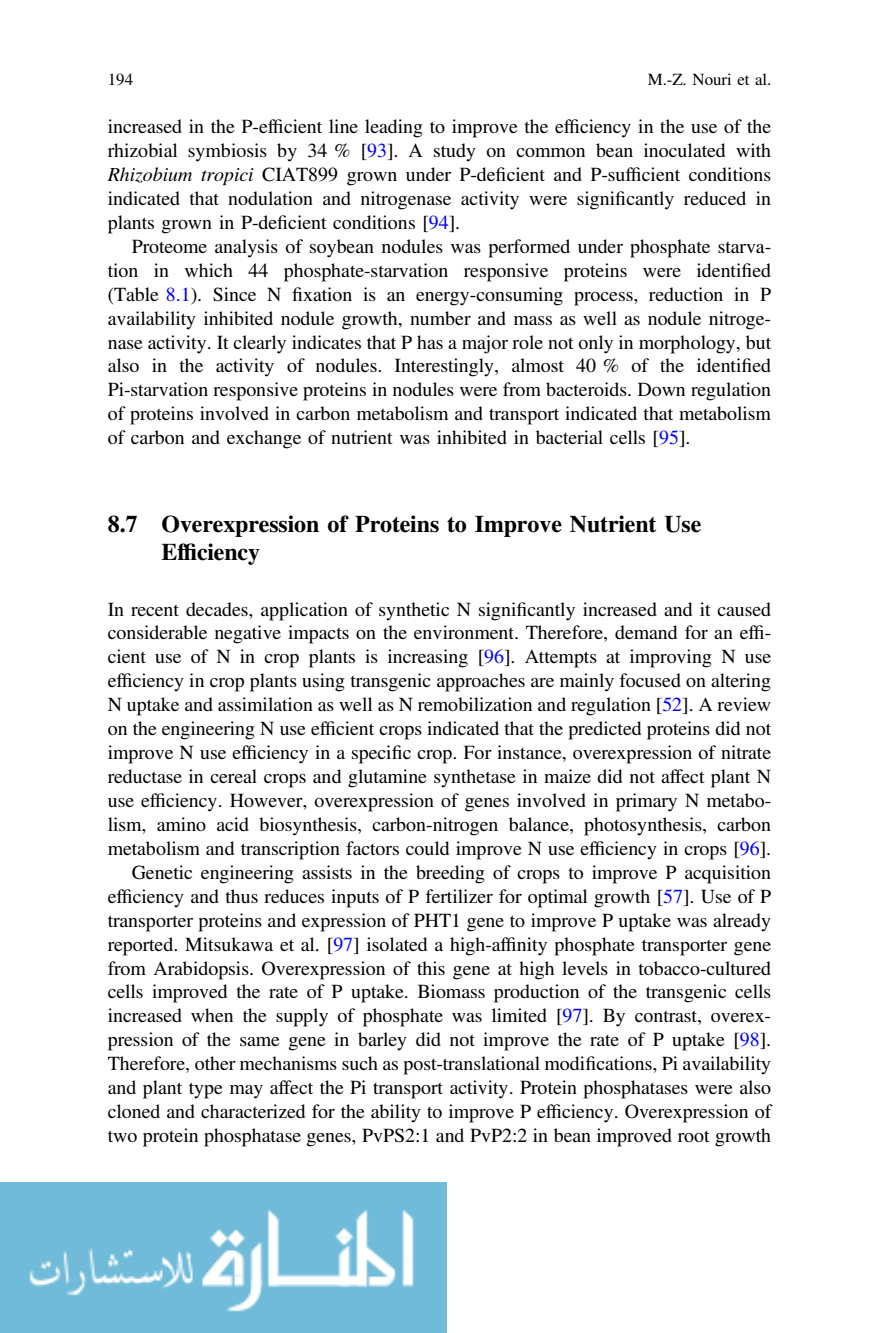
<style>
.page{position:relative;width:879px;height:1333px;background:#fff}
.page>*{position:absolute;margin:0;border:0;box-sizing:border-box;transform-origin:0 0}
.t1{font:24px/27.8px "Fyqfcw Ngcmrr Adv T Teeee 58 d 9.B";color:#000}
.t2{font:20px/24px "Gwlgfp Pywnlk Adv TT5 ada 87 cc";color:#000;text-align:justify}
.t3{font:17px "Gwlgfp Pywnlk Adv TT5 ada 87 cc";color:#000}
.s1{font-family:"Kbmtxw Htxxcw Adv TT5 ada 87 cc+fb"}
.s2{color:#00f}
.s3{font-family:"Nbwpsd Bcympp Adv T Tf 2 e 4 df 62.I"}
.s4{font-family:"Jvvkrh Yschrs Adv T Teeee 58 d 9.B+fb"}
</style>
<div class="page">
<img style="left:0;top:1182px;width:446px;height:150px">
<p class="t3" style="left:108px;top:73px;width:27px">194</p>
<p class="t3" style="left:648px;top:73px;width:125px">M.-Z. Nouri et al.</p>
<p class="t2" style="left:108px;top:117px;width:665px">increased in the P-ef<span class="s1">fi</span>cient line leading to improve the ef<span class="s1">fi</span>ciency in the use of the rhizobial symbiosis by 34 % [<span class="s2">93</span>]. A study on common bean inoculated with <span class="s3">Rhizobium tropici</span> CIAT899 grown under P-de<span class="s1">fi</span>cient and P-suf<span class="s1">fi</span>cient conditions indicated that nodulation and nitrogenase activity were signi<span class="s1">fi</span>cantly reduced in plants grown in P-de<span class="s1">fi</span>cient conditions [<span class="s2">94</span>].</p>
<p class="t2" style="left:108px;top:236px;width:665px;text-indent:24px">Proteome analysis of soybean nodules was performed under phosphate starva&shy;tion in which 44 phosphate-starvation responsive proteins were identi<span class="s1">fi</span>ed (Table <span class="s2">8.1</span>). Since N <span class="s1">fi</span>xation is an energy-consuming process, reduction in P availability inhibited nodule growth, number and mass as well as nodule nitroge&shy;nase activity. It clearly indicates that P has a major role not only in morphology, but also in the activity of nodules. Interestingly, almost 40 % of the identi<span class="s1">fi</span>ed Pi-starvation responsive proteins in nodules were from bacteroids. Down regulation of proteins involved in carbon metabolism and transport indicated that metabolism of carbon and exchange of nutrient was inhibited in bacterial cells [<span class="s2">95</span>].</p>
<p class="t1" style="left:162px;top:512px;width:541px;text-indent:-54px">8.7 Overexpression of Proteins to Improve Nutrient Use<br>Ef<span class="s4">fi</span>ciency</p>
<p class="t2" style="left:108px;top:599px;width:665px;text-align:right">In recent decades, application of synthetic N signi<span class="s1">fi</span>cantly increased and it caused considerable negative impacts on the environment. Therefore, demand for an ef<span class="s1">fi&shy;</span>cient use of N in crop plants is increasing [<span class="s2">96</span>]. Attempts at improving N use ef<span class="s1">fi</span>ciency in crop plants using transgenic approaches are mainly focused on altering N uptake and assimilation as well as N remobilization and regulation [<span class="s2">52</span>]. A review on the engineering N use ef<span class="s1">fi</span>cient crops indicated that the predicted proteins did not improve N use ef<span class="s1">fi</span>ciency in a speci<span class="s1">fi</span>c crop. For instance, overexpression of nitrate reductase in cereal crops and glutamine synthetase in maize did not affect plant N use ef<span class="s1">fi</span>ciency. However, overexpression of genes involved in primary N metabo&shy;lism, amino acid biosynthesis, carbon-nitrogen balance, photosynthesis, carbon metabolism and transcription factors could improve N use ef<span class="s1">fi</span>ciency in crops [<span class="s2">96</span>].<br>Genetic engineering assists in the breeding of crops to improve P acquisition ef<span class="s1">fi</span>ciency and thus reduces inputs of P fertilizer for optimal growth [<span class="s2">57</span>]. Use of P transporter proteins and expression of PHT1 gene to improve P uptake was already reported. Mitsukawa et al. [<span class="s2">97</span>] isolated a high-af<span class="s1">fi</span>nity phosphate transporter gene from Arabidopsis. Overexpression of this gene at high levels in tobacco-cultured cells improved the rate of P uptake. Biomass production of the transgenic cells increased when the supply of phosphate was limited [<span class="s2">97</span>]. By contrast, overex&shy;pression of the same gene in barley did not improve the rate of P uptake [<span class="s2">98</span>].<br>Therefore, other mechanisms such as post-translational modi<span class="s1">fi</span>cations, Pi availability and plant type may affect the Pi transport activity. Protein phosphatases were also cloned and characterized for the ability to improve P ef<span class="s1">fi</span>ciency. Overexpression of two protein phosphatase genes, PvPS2:1 and PvP2:2 in bean improved root growth</p>
</div>
